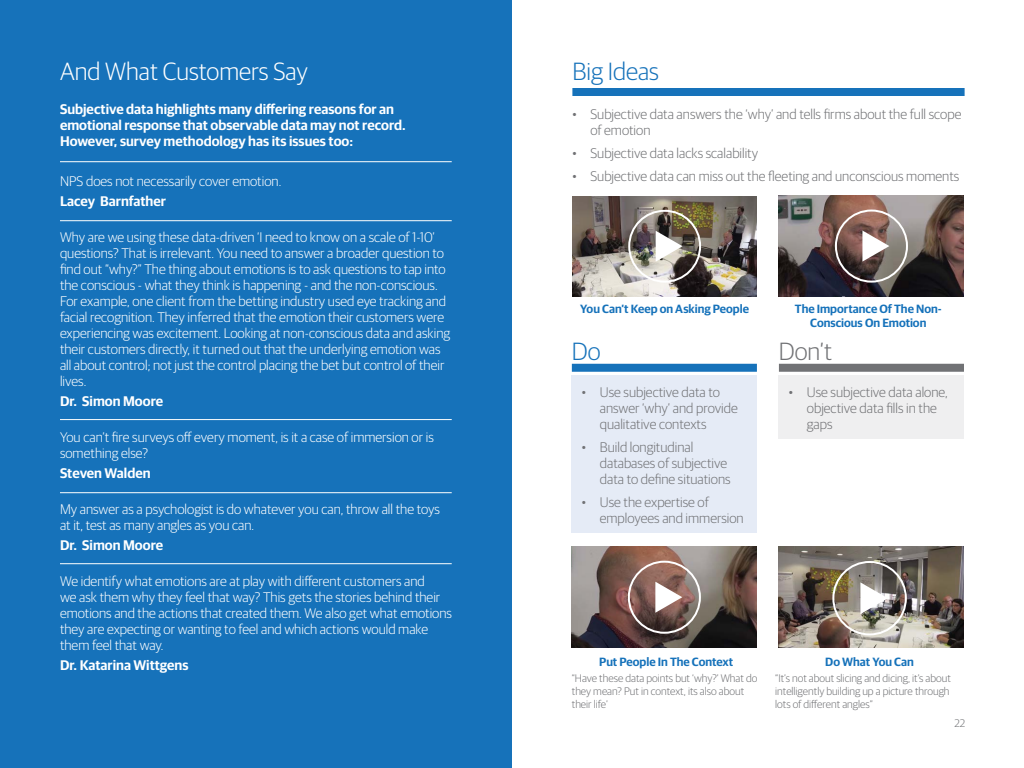
<style>
.page{position:relative;width:1024px;height:768px;background:#fff}
.page>*{position:absolute;margin:0;border:0;box-sizing:border-box;transform-origin:0 0}
.t1{font:300 25px "Guardian Sans";color:#fff}
.t2{font:300 25px "Guardian Sans";color:#1672ba}
.t3{font:300 25px "Guardian Sans";color:#717275}
.Body_2_14pt___white{font:300 14px/16px "Guardian Sans";color:#fff}
.t4{font:300 14px/16px "Guardian Sans";color:#717275}
.Body_2_14pt___white-2{font:600 14px/16px "Guardian Sans";color:#fff}
.Body_2_14pt___grey{font:600 12px/14.4px "Guardian Sans";letter-spacing:-.005em;color:#1672ba;text-align:center}
.Body_1_18pt___grey{font:300 11px/13.2px "Guardian Sans";color:#717275}
</style>
<div class="page">
<div style="left:0;top:0;width:512px;height:768px;background:#1672ba"></div>
<img style="left:572px;top:547px;width:185px;height:101px">
<div style="left:628px;top:561px;width:73px;height:73px;border:2px solid #fff;border-radius:50%"></div>
<svg style="left:655px;top:582px;width:27px;height:31px"></svg>
<img style="left:779px;top:547px;width:185px;height:101px">
<div style="left:832px;top:561px;width:75px;height:74px;border:2px solid #fff;border-radius:50%"></div>
<svg style="left:860px;top:582px;width:28px;height:32px"></svg>
<img style="left:572px;top:196px;width:185px;height:100px">
<div style="left:628px;top:210px;width:73px;height:73px;border:2px solid #fff;border-radius:50%"></div>
<svg style="left:656px;top:231px;width:27px;height:31px"></svg>
<img style="left:779px;top:196px;width:185px;height:100px">
<div style="left:835px;top:210px;width:73px;height:73px;border:2px solid #fff;border-radius:50%"></div>
<svg style="left:862px;top:231px;width:27px;height:31px"></svg>
<hr style="left:60px;top:162px;width:392px;height:1px;background:#fff">
<hr style="left:60px;top:221px;width:392px;height:1px;background:#fff">
<hr style="left:60px;top:419px;width:392px;height:1px;background:#fff">
<hr style="left:60px;top:493px;width:392px;height:1px;background:#fff">
<hr style="left:60px;top:564px;width:392px;height:1px;background:#fff">
<div style="left:572px;top:88px;width:393px;height:8px;background:#1672ba"></div>
<div style="left:572px;top:376px;width:185px;height:157px;background:#e5ebf6"></div>
<div style="left:779px;top:376px;width:185px;height:63px;background:#efeff0"></div>
<div style="left:779px;top:364px;width:185px;height:8px;background:#717275"></div>
<div style="left:572px;top:364px;width:185px;height:8px;background:#1672ba"></div>
<p class="t1" style="left:60px;top:54px;width:250px">And What Customers Say</p>
<p class="Body_2_14pt___white-2" style="left:60px;top:100px;width:347px">Subjective data highlights many differing reasons for an emotional response that observable data may not record.<br>However, survey methodology has its issues too:</p>
<p class="Body_2_14pt___white" style="left:60px;top:172px;width:223px">NPS does not necessarily cover emotion.</p>
<p class="Body_2_14pt___white-2" style="left:60px;top:192px;width:108px">Lacey Barnfather</p>
<p class="Body_2_14pt___white" style="left:60px;top:228px;width:392px">Why are we using these data-driven ‘I need to know on a scale of 1-10’ questions? That is irrelevant. You need to answer a broader question to find out “why?” The thing about emotions is to ask questions to tap into the conscious - what they think is happening - and the non-conscious.<br>For example, one client from the betting industry used eye tracking and facial recognition. They inferred that the emotion their customers were experiencing was excitement. Looking at non-conscious data and asking their customers directly, it turned out that the underlying emotion was all about control; not just the control placing the bet but control of their lives.</p>
<p class="Body_2_14pt___white-2" style="left:60px;top:392px;width:105px">Dr. Simon Moore</p>
<p class="Body_2_14pt___white" style="left:60px;top:428px;width:375px">You can’t fire surveys off every moment, is it a case of immersion or is something else?</p>
<p class="Body_2_14pt___white-2" style="left:60px;top:464px;width:92px">Steven Walden</p>
<p class="Body_2_14pt___white" style="left:60px;top:500px;width:381px">My answer as a psychologist is do whatever you can, throw all the toys at it, test as many angles as you can.</p>
<p class="Body_2_14pt___white-2" style="left:60px;top:536px;width:105px">Dr. Simon Moore</p>
<p class="Body_2_14pt___white" style="left:60px;top:572px;width:394px">We identify what emotions are at play with different customers and<br>we ask them why they feel that way? This gets the stories behind their emotions and the actions that created them. We also get what emotions they are expecting or wanting to feel and which actions would make them feel that way.</p>
<p class="Body_2_14pt___white-2" style="left:60px;top:656px;width:130px">Dr. Katarina Wittgens</p>
<p class="Body_2_14pt___grey" style="left:599px;top:654px;width:136px">Put People In The Context</p>
<p class="Body_2_14pt___grey" style="left:825px;top:654px;width:90px">Do What You Can</p>
<p class="t2" style="left:572px;top:54px;width:88px">Big Ideas</p>
<p class="t4" style="left:590px;top:105px;width:373px;text-indent:-18px">• Subjective data answers the ‘why’ and tells firms about the full scope of emotion</p>
<p class="t4" style="left:572px;top:144px;width:187px">• Subjective data lacks scalability</p>
<p class="t4" style="left:572px;top:167px;width:389px">• Subjective data can miss out the fleeting and unconscious moments</p>
<p class="Body_2_14pt___grey" style="left:580px;top:301px;width:170px">You Can’t Keep on Asking People</p>
<p class="Body_2_14pt___grey" style="left:795px;top:301px;width:148px">The Importance Of The Non-<br>Conscious On Emotion</p>
<p class="t2" style="left:572px;top:334px;width:30px">Do</p>
<p class="t3" style="left:779px;top:334px;width:55px">Don’t</p>
<p class="t4" style="left:600px;top:383px;width:139px;text-indent:-18px">• Use subjective data to answer ‘why’ and provide qualitative contexts</p>
<p class="t4" style="left:600px;top:438px;width:132px;text-indent:-18px">• Build longitudinal databases of subjective data to define situations</p>
<p class="t4" style="left:600px;top:493px;width:145px;text-indent:-18px">• Use the expertise of employees and immersion</p>
<p class="t4" style="left:807px;top:383px;width:142px;text-indent:-18px">• Use subjective data alone, objective data fills in the gaps</p>
<p class="Body_1_18pt___grey" style="left:572px;top:671px;width:187px">“Have these data points but ‘why?’ What do they mean? Put in context, its also about their life’</p>
<p class="Body_1_18pt___grey" style="left:775px;top:671px;width:177px">“It’s not about slicing and dicing, it’s about intelligently building up a picture through lots of different angles”</p>
<p class="Body_1_18pt___grey" style="left:954px;top:716px;width:12px">22</p>
</div>
